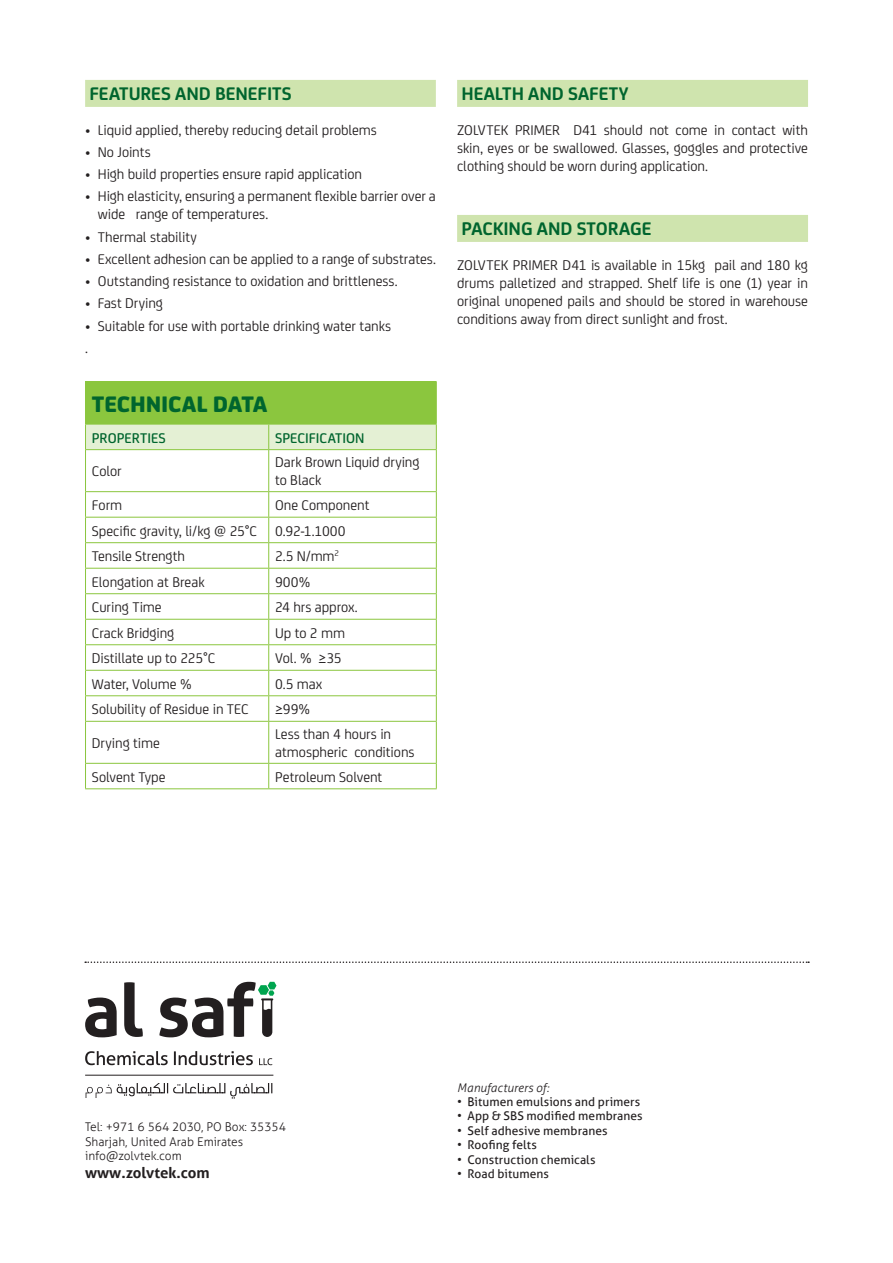
<style>
.page{position:relative;width:893px;height:1263px;background:#fff}
.page>*{position:absolute;margin:0;border:0;box-sizing:border-box;transform-origin:0 0}
._10_body{font:800 24px "FS Joey";letter-spacing:-.01em;color:#00652e}
.sub_head_14_bold_2{font:700 19.5px "FS Joey";color:#00652e}
._10_body-2{font:15px/18px "FS Joey";letter-spacing:-.005em;color:#231f20}
._10_body_bullet{font:15px/18px "FS Joey";letter-spacing:-.005em;color:#231f20}
._10_body-3{font:500 15px "FS Joey";color:#00652e}
.t1{font:700 15px "Aller Trial";color:#231f20}
._10_body-4{font:12px "Aller Trial";letter-spacing:.005em;color:#231f20}
.t2{font:300 12px "Aller Trial";color:#231f20}
._10_body-5{font:italic 300 12px "Aller Trial";letter-spacing:.005em;color:#231f20}
</style>
<div class="page">
<svg style="left:85px;top:982px;width:191px;height:83px"></svg>
<hr style="left:85px;top:1075px;width:188px;height:1px;background:#231f20">
<svg style="left:86px;top:1083px;width:186px;height:15px"></svg>
<svg style="left:85px;top:961px;width:724px;height:2px"></svg>
<div style="left:85px;top:80px;width:351px;height:27px;background:#cfe4ae"></div>
<div style="left:86px;top:382px;width:350px;height:42px;background:#8bc63e"></div>
<hr style="left:85px;top:381px;width:184px;height:1px;background:#8bc63e">
<hr style="left:85px;top:382px;width:1px;height:42px;background:#8bc63e">
<hr style="left:269px;top:381px;width:168px;height:1px;background:#8bc63e">
<hr style="left:436px;top:382px;width:1px;height:42px;background:#8bc63e">
<div style="left:85px;top:424px;width:352px;height:25px;background:#e4f0d4"></div>
<hr style="left:85px;top:449px;width:184px;height:1px;background:#8bc63e">
<hr style="left:85px;top:450px;width:1px;height:41px;background:#8bc63e">
<hr style="left:269px;top:449px;width:168px;height:1px;background:#8bc63e">
<hr style="left:268px;top:450px;width:1px;height:41px;background:#8bc63e">
<hr style="left:436px;top:450px;width:1px;height:41px;background:#8bc63e">
<hr style="left:85px;top:491px;width:184px;height:1px;background:#8bc63e">
<hr style="left:269px;top:491px;width:168px;height:1px;background:#8bc63e">
<hr style="left:85px;top:517px;width:184px;height:1px;background:#8bc63e">
<hr style="left:269px;top:517px;width:168px;height:1px;background:#8bc63e">
<hr style="left:85px;top:542px;width:184px;height:1px;background:#8bc63e">
<hr style="left:269px;top:542px;width:168px;height:1px;background:#8bc63e">
<hr style="left:85px;top:568px;width:184px;height:1px;background:#8bc63e">
<hr style="left:269px;top:568px;width:168px;height:1px;background:#8bc63e">
<hr style="left:85px;top:593px;width:184px;height:1px;background:#8bc63e">
<hr style="left:269px;top:593px;width:168px;height:1px;background:#8bc63e">
<hr style="left:85px;top:619px;width:184px;height:1px;background:#8bc63e">
<hr style="left:269px;top:619px;width:168px;height:1px;background:#8bc63e">
<hr style="left:85px;top:644px;width:184px;height:1px;background:#8bc63e">
<hr style="left:269px;top:644px;width:168px;height:1px;background:#8bc63e">
<hr style="left:85px;top:670px;width:184px;height:1px;background:#8bc63e">
<hr style="left:269px;top:670px;width:168px;height:1px;background:#8bc63e">
<hr style="left:85px;top:695px;width:184px;height:1px;background:#8bc63e">
<svg style="left:85px;top:492px;width:1px;height:229px"></svg>
<hr style="left:269px;top:695px;width:168px;height:1px;background:#8bc63e">
<svg style="left:268px;top:492px;width:1px;height:229px"></svg>
<svg style="left:436px;top:492px;width:1px;height:229px"></svg>
<hr style="left:85px;top:721px;width:184px;height:1px;background:#8bc63e">
<hr style="left:85px;top:722px;width:1px;height:41px;background:#8bc63e">
<hr style="left:269px;top:721px;width:168px;height:1px;background:#8bc63e">
<hr style="left:268px;top:722px;width:1px;height:41px;background:#8bc63e">
<hr style="left:436px;top:722px;width:1px;height:41px;background:#8bc63e">
<hr style="left:85px;top:763px;width:184px;height:1px;background:#8bc63e">
<svg style="left:85px;top:764px;width:1px;height:24px"></svg>
<hr style="left:269px;top:763px;width:168px;height:1px;background:#8bc63e">
<svg style="left:268px;top:764px;width:1px;height:24px"></svg>
<svg style="left:436px;top:764px;width:1px;height:24px"></svg>
<hr style="left:85px;top:788px;width:184px;height:1px;background:#8bc63e">
<hr style="left:269px;top:788px;width:168px;height:1px;background:#8bc63e">
<div style="left:457px;top:80px;width:351px;height:27px;background:#cfe4ae"></div>
<div style="left:457px;top:215px;width:351px;height:27px;background:#cfe4ae"></div>
<p class="sub_head_14_bold_2" style="left:89px;top:79px;width:204px">FEATURES AND BENEFITS</p>
<p class="_10_body_bullet" style="left:85px;top:120px;width:293px">• Liquid applied, thereby reducing detail problems</p>
<p class="_10_body_bullet" style="left:85px;top:142px;width:67px">• No Joints</p>
<p class="_10_body_bullet" style="left:85px;top:164px;width:279px">• High build properties ensure rapid application</p>
<p class="_10_body_bullet" style="left:98px;top:187px;width:339px;text-indent:-13px">• High elasticity, ensuring a permanent flexible barrier over a wide range of temperatures.</p>
<p class="_10_body_bullet" style="left:85px;top:227px;width:113px">• Thermal stability</p>
<p class="_10_body_bullet" style="left:85px;top:249px;width:352px">• Excellent adhesion can be applied to a range of substrates.</p>
<p class="_10_body_bullet" style="left:85px;top:271px;width:314px">• Outstanding resistance to oxidation and brittleness.</p>
<p class="_10_body_bullet" style="left:85px;top:294px;width:79px">• Fast Drying</p>
<p class="_10_body_bullet" style="left:85px;top:316px;width:308px">• Suitable for use with portable drinking water tanks</p>
<p class="_10_body_bullet" style="left:85px;top:338px;width:4px">.</p>
<p class="_10_body" style="left:92px;top:385px;width:177px">TECHNICAL DATA</p>
<p class="_10_body-3" style="left:92px;top:427px;width:75px">PROPERTIES</p>
<p class="_10_body-3" style="left:275px;top:427px;width:91px">SPECIFICATION</p>
<p class="_10_body-2" style="left:92px;top:461px;width:31px">Color</p>
<p class="_10_body-2" style="left:275px;top:452px;width:146px">Dark Brown Liquid drying to Black</p>
<p class="_10_body-2" style="left:92px;top:495px;width:32px">Form</p>
<p class="_10_body-2" style="left:275px;top:495px;width:96px">One Component</p>
<p class="_10_body-2" style="left:92px;top:521px;width:167px">Specific gravity, li/kg @ 25°C</p>
<p class="_10_body-2" style="left:275px;top:521px;width:72px">0.92-1.1000</p>
<p class="_10_body-2" style="left:92px;top:546px;width:95px">Tensile Strength</p>
<p class="_10_body-2" style="left:275px;top:546px;width:65px">2.5 N/mm<sup>2</sup></p>
<p class="_10_body-2" style="left:92px;top:572px;width:114px">Elongation at Break</p>
<p class="_10_body-2" style="left:275px;top:572px;width:37px">900%</p>
<p class="_10_body-2" style="left:92px;top:597px;width:71px">Curing Time</p>
<p class="_10_body-2" style="left:275px;top:597px;width:84px">24 hrs approx.</p>
<p class="_10_body-2" style="left:92px;top:623px;width:84px">Crack Bridging</p>
<p class="_10_body-2" style="left:275px;top:623px;width:72px">Up to 2 mm</p>
<p class="_10_body-2" style="left:92px;top:648px;width:125px">Distillate up to 225°C</p>
<p class="_10_body-2" style="left:275px;top:648px;width:68px">Vol. % ≥35</p>
<p class="_10_body-2" style="left:92px;top:674px;width:101px">Water, Volume %</p>
<p class="_10_body-2" style="left:275px;top:674px;width:49px">0.5 max</p>
<p class="_10_body-2" style="left:92px;top:699px;width:158px">Solubility of Residue in TEC</p>
<p class="_10_body-2" style="left:275px;top:699px;width:37px">≥99%</p>
<p class="_10_body-2" style="left:92px;top:733px;width:69px">Drying time</p>
<p class="_10_body-2" style="left:275px;top:724px;width:141px">Less than 4 hours in atmospheric conditions</p>
<p class="_10_body-2" style="left:92px;top:767px;width:75px">Solvent Type</p>
<p class="_10_body-2" style="left:275px;top:767px;width:109px">Petroleum Solvent</p>
<p class="sub_head_14_bold_2" style="left:461px;top:79px;width:169px">HEALTH AND SAFETY</p>
<p class="_10_body-2" style="left:457px;top:120px;width:352px;text-align:justify">ZOLVTEK PRIMER D41 should not come in contact with skin, eyes or be swallowed. Glasses, goggles and protective clothing should be worn during application.</p>
<p class="sub_head_14_bold_2" style="left:461px;top:214px;width:192px">PACKING AND STORAGE</p>
<p class="_10_body-2" style="left:457px;top:255px;width:352px;text-align:justify">ZOLVTEK PRIMER D41 is available in 15kg pail and 180 kg drums palletized and strapped. Shelf life is one (1) year in original unopened pails and should be stored in warehouse conditions away from direct sunlight and frost.</p>
<p class="t2" style="left:85px;top:1120px;width:202px">Tel: +971 6 564 2030, PO Box: 35354</p>
<p class="t2" style="left:85px;top:1134px;width:160px">Sharjah, United Arab Emirates</p>
<p class="t2" style="left:85px;top:1148px;width:98px">info@zolvtek.com</p>
<p class="t1" style="left:85px;top:1163px;width:126px">www.zolvtek.com</p>
<p class="_10_body-5" style="left:457px;top:1080px;width:93px">Manufacturers of:</p>
<p class="_10_body-4" style="left:457px;top:1094px;width:185px">• Bitumen emulsions and primers</p>
<p class="_10_body-4" style="left:457px;top:1109px;width:187px">• App &amp; SBS modified membranes</p>
<p class="_10_body-4" style="left:457px;top:1123px;width:152px">• Self adhesive membranes</p>
<p class="_10_body-4" style="left:457px;top:1137px;width:81px">• Roofing felts</p>
<p class="_10_body-4" style="left:457px;top:1152px;width:140px">• Construction chemicals</p>
<p class="_10_body-4" style="left:457px;top:1166px;width:93px">• Road bitumens</p>
</div>
